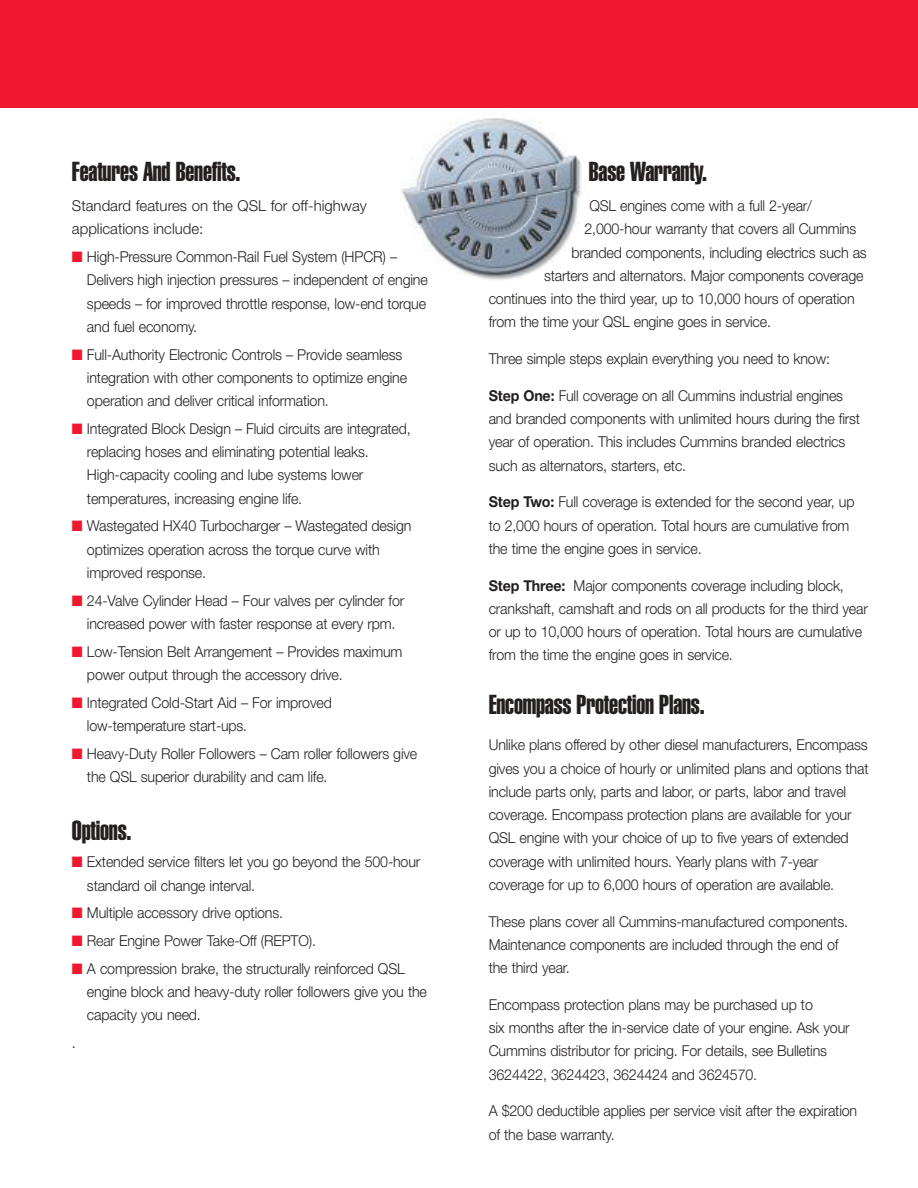
<style>
.page{position:relative;width:918px;height:1188px;background:#fff}
.page>*{position:absolute;margin:0;border:0;box-sizing:border-box;transform-origin:0 0}
.t1{font:27px "Helvetica Extra Compressed";letter-spacing:-.01em;color:#241f1f}
.t2{font:300 15px/23.2px "Helvetica Neue";letter-spacing:-.01em;color:#241f1f;scale:.95 1}
.t3{font:300 15px/23.2px "Helvetica Neue";letter-spacing:-.01em;color:#241f1f}
.s1{color:#ef182e}
.s2{font-weight:700}
</style>
<div class="page">
<div style="left:0;top:0;width:918px;height:108px;background:#ef182e"></div>
<img style="left:400px;top:110px;width:188px;height:172px;border-radius:50%">
<h1 class="t1" style="left:72px;top:162px;width:170px">Features And Benefits.</h1>
<p class="t3" style="left:72px;top:196px;width:296px">Standard features on the QSL for off-highway applications include:</p>
<p class="t2" style="left:87px;top:247px;width:360px;text-indent:-15px"><span class="s1">■</span> High-Pressure Common-Rail Fuel System (HPCR) – Delivers high injection pressures – independent of engine speeds – for improved throttle response, low-end torque and fuel economy.</p>
<p class="t2" style="left:87px;top:344px;width:338px;text-indent:-15px"><span class="s1">■</span> Full-Authority Electronic Controls – Provide seamless integration with other components to optimize engine operation and deliver critical information.</p>
<p class="t2" style="left:87px;top:418px;width:342px;text-indent:-15px"><span class="s1">■</span> Integrated Block Design – Fluid circuits are integrated, replacing hoses and eliminating potential leaks.<br>High-capacity cooling and lube systems lower temperatures, increasing engine life.</p>
<p class="t2" style="left:87px;top:516px;width:343px;text-indent:-15px"><span class="s1">■</span> Wastegated HX40 Turbocharger – Wastegated design optimizes operation across the torque curve with improved response.</p>
<p class="t2" style="left:72px;top:590px;width:351px;text-align:center"><span class="s1">■</span> 24-Valve Cylinder Head – Four valves per cylinder for increased power with faster response at every rpm.</p>
<p class="t2" style="left:87px;top:641px;width:334px;text-indent:-15px"><span class="s1">■</span> Low-Tension Belt Arrangement – Provides maximum power output through the accessory drive.</p>
<p class="t2" style="left:87px;top:692px;width:259px;text-indent:-15px"><span class="s1">■</span> Integrated Cold-Start Aid – For improved low-temperature start-ups.</p>
<p class="t2" style="left:87px;top:743px;width:349px;text-indent:-15px"><span class="s1">■</span> Heavy-Duty Roller Followers – Cam roller followers give the QSL superior durability and cam life.</p>
<h1 class="t1" style="left:72px;top:820px;width:61px">Options.</h1>
<p class="t2" style="left:87px;top:852px;width:352px;text-indent:-15px"><span class="s1">■</span> Extended service filters let you go beyond the 500-hour standard oil change interval.</p>
<p class="t2" style="left:72px;top:903px;width:224px"><span class="s1">■</span> Multiple accessory drive options.</p>
<p class="t2" style="left:72px;top:931px;width:258px"><span class="s1">■</span> Rear Engine Power Take-Off (REPTO).</p>
<p class="t2" style="left:87px;top:958px;width:359px;text-indent:-15px"><span class="s1">■</span> A compression brake, the structurally reinforced QSL engine block and heavy-duty roller followers give you the capacity you need.</p>
<p class="t2" style="left:72px;top:1033px;width:6px">.</p>
<h1 class="t1" style="left:589px;top:162px;width:120px">Base Warranty.</h1>
<p class="t2" style="left:589px;top:196px;width:236px">QSL engines come with a full 2-year/</p>
<p class="t2" style="left:584px;top:219px;width:288px">2,000-hour warranty that covers all Cummins</p>
<p class="t2" style="left:571px;top:242px;width:313px">branded components, including electrics such as</p>
<p class="t2" style="left:544px;top:265px;width:338px">starters and alternators. Major components coverage</p>
<p class="t2" style="left:489px;top:289px;width:387px">continues into the third year, up to 10,000 hours of operation</p>
<p class="t2" style="left:489px;top:312px;width:299px">from the time your QSL engine goes in service.</p>
<p class="t2" style="left:489px;top:349px;width:361px">Three simple steps explain everything you need to know:</p>
<p class="t2" style="left:489px;top:385px;width:392px"><span class="s2">Step One:</span> Full coverage on all Cummins industrial engines and branded components with unlimited hours during the first year of operation. This includes Cummins branded electrics such as alternators, starters, etc.</p>
<p class="t2" style="left:489px;top:492px;width:387px"><span class="s2">Step Two:</span> Full coverage is extended for the second year, up to 2,000 hours of operation. Total hours are cumulative from the time the engine goes in service.</p>
<p class="t2" style="left:489px;top:575px;width:401px"><span class="s2">Step Three:</span> Major components coverage including block, crankshaft, camshaft and rods on all products for the third year or up to 10,000 hours of operation. Total hours are cumulative from the time the engine goes in service.</p>
<h1 class="t1" style="left:489px;top:694px;width:218px">Encompass Protection Plans.</h1>
<p class="t2" style="left:489px;top:735px;width:401px">Unlike plans offered by other diesel manufacturers, Encompass gives you a choice of hourly or unlimited plans and options that include parts only, parts and labor, or parts, labor and travel coverage. Encompass protection plans are available for your QSL engine with your choice of up to five years of extended coverage with unlimited hours. Yearly plans with 7-year coverage for up to 6,000 hours of operation are available.</p>
<p class="t2" style="left:489px;top:911px;width:380px">These plans cover all Cummins-manufactured components.<br>Maintenance components are included through the end of the third year.</p>
<p class="t2" style="left:489px;top:994px;width:381px">Encompass protection plans may be purchased up to<br>six months after the in-service date of your engine. Ask your Cummins distributor for pricing. For details, see Bulletins 3624422, 3624423, 3624424 and 3624570.</p>
<p class="t2" style="left:489px;top:1101px;width:389px">A $200 deductible applies per service visit after the expiration of the base warranty.</p>
</div>
